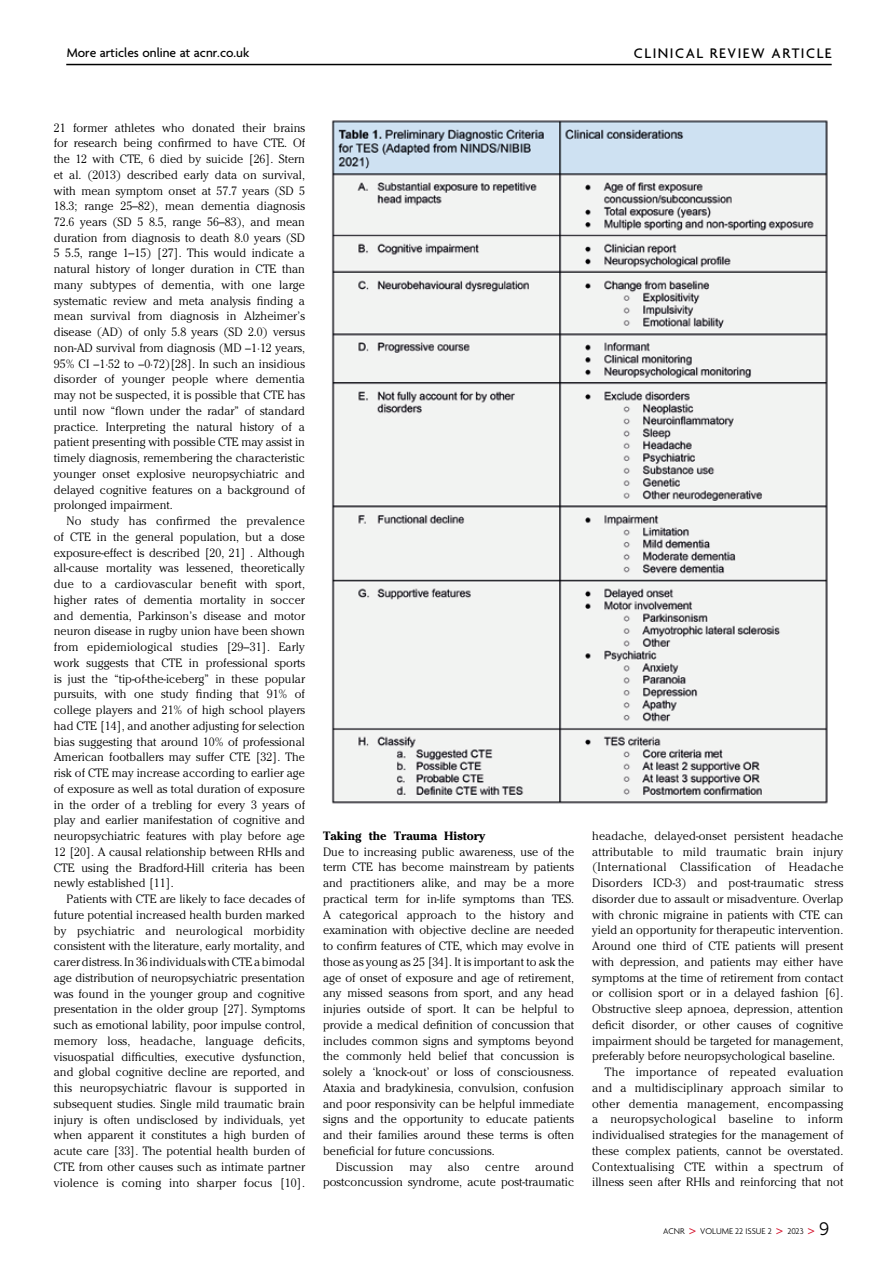
<style>
.page{position:relative;width:893px;height:1263px;background:#fff}
.page>*{position:absolute;margin:0;border:0;box-sizing:border-box;transform-origin:0 0}
.t1{font:500 15px "Agenda";letter-spacing:.1em;color:#000}
.t2{font:500 13.5px "Agenda";color:#000}
.t3{font:300 12px/15.8px "Cheltenham Std";color:#000;text-align:justify}
.t4{font:300 12px "Cheltenham Std";letter-spacing:.02em;color:#000}
.t5{font:300 12px "Cheltenham Std";letter-spacing:.025em;color:#000}
.t6{font:300 12px "Cheltenham Std";letter-spacing:.03em;color:#000}
.t7{font:300 9px "Agenda";color:#000}
.s1{font-family:"Museo 300";font-weight:400;font-size:13.5px;color:#d30a25}
.s2{font-family:"Museo 300";font-weight:400;font-size:18px}
</style>
<div class="page">
<hr style="left:66px;top:64px;width:766px;height:1px;background:#000">
<img style="left:331px;top:120px;width:497px;height:684px">
<p class="t2" style="left:67px;top:46px;width:184px">More articles online at acnr.co.uk</p>
<p class="t1" style="left:634px;top:45px;width:199px">CLINICAL REVIEW ARTICLE</p>
<p class="t3" style="left:54px;top:119px;width:253px">21 former athletes who donated their brains for research being confirmed to have CTE. Of the 12 with CTE, 6 died by suicide [26]. Stern et al. (2013) described early data on survival, with mean symptom onset at 57.7 years (SD 5<br>18.3; range 25–82), mean dementia diagnosis 72.6 years (SD 5 8.5, range 56–83), and mean duration from diagnosis to death 8.0 years (SD 5 5.5, range 1–15) [27]. This would indicate a natural history of longer duration in CTE than many subtypes of dementia, with one large systematic review and meta analysis finding a mean survival from diagnosis in Alzheimer’s disease (AD) of only 5.8 years (SD 2.0) versus non-AD survival from diagnosis (MD −1·12 years, 95% CI −1·52 to −0·72)[28]. In such an insidious disorder of younger people where dementia may not be suspected, it is possible that CTE has until now “flown under the radar” of standard practice. Interpreting the natural history of a patient presenting with possible CTE may assist in timely diagnosis, remembering the characteristic younger onset explosive neuropsychiatric and delayed cognitive features on a background of prolonged impairment.</p>
<p class="t3" style="left:54px;top:513px;width:253px;text-indent:13px">No study has confirmed the prevalence of CTE in the general population, but a dose exposure-effect is described [20, 21] . Although all-cause mortality was lessened, theoretically due to a cardiovascular benefit with sport, higher rates of dementia mortality in soccer and dementia, Parkinson’s disease and motor neuron disease in rugby union have been shown from epidemiological studies [29–31]. Early work suggests that CTE in professional sports is just the “tip-of-the-iceberg” in these popular pursuits, with one study finding that 91% of college players and 21% of high school players had CTE [14], and another adjusting for selection bias suggesting that around 10% of professional American footballers may suffer CTE [32]. The risk of CTE may increase according to earlier age of exposure as well as total duration of exposure in the order of a trebling for every 3 years of play and earlier manifestation of cognitive and neuropsychiatric features with play before age 12 [20]. A causal relationship between RHIs and CTE using the Bradford-Hill criteria has been newly established [11].</p>
<p class="t3" style="left:54px;top:891px;width:253px;text-indent:13px">Patients with CTE are likely to face decades of future potential increased health burden marked by psychiatric and neurological morbidity consistent with the literature, early mortality, and carer distress. In 36 individuals with CTE a bimodal age distribution of neuropsychiatric presentation was found in the younger group and cognitive presentation in the older group [27]. Symptoms such as emotional lability, poor impulse control, memory loss, headache, language deficits, visuospatial difficulties, executive dysfunction, and global cognitive decline are reported, and this neuropsychiatric flavour is supported in subsequent studies. Single mild traumatic brain injury is often undisclosed by individuals, yet when apparent it constitutes a high burden of acute care [33]. The potential health burden of CTE from other causes such as intimate partner violence is coming into sharper focus [10].</p>
<p class="t3" style="left:323px;top:844px;width:253px">Due to increasing public awareness, use of the</p>
<p class="t3" style="left:323px;top:859px;width:253px">term CTE has become mainstream by patients</p>
<p class="t3" style="left:323px;top:875px;width:253px">and practitioners alike, and may be a more</p>
<p class="t3" style="left:323px;top:891px;width:253px">practical term for in-life symptoms than TES.</p>
<p class="t3" style="left:323px;top:906px;width:252px">A categorical approach to the history and</p>
<p class="t3" style="left:323px;top:922px;width:253px">examination with objective decline are needed</p>
<p class="t3" style="left:323px;top:938px;width:253px">to confirm features of CTE, which may evolve in</p>
<p class="t3" style="left:323px;top:954px;width:253px">those as young as 25 [34]. It is important to ask the</p>
<p class="t3" style="left:323px;top:969px;width:253px">age of onset of exposure and age of retirement,</p>
<p class="t3" style="left:323px;top:985px;width:253px">any missed seasons from sport, and any head</p>
<p class="t3" style="left:323px;top:1001px;width:253px">injuries outside of sport. It can be helpful to</p>
<p class="t3" style="left:323px;top:1017px;width:253px">provide a medical definition of concussion that</p>
<p class="t3" style="left:323px;top:1032px;width:253px">includes common signs and symptoms beyond</p>
<p class="t3" style="left:323px;top:1048px;width:253px">the commonly held belief that concussion is</p>
<p class="t3" style="left:323px;top:1064px;width:253px">solely a ‘knock-out’ or loss of consciousness.</p>
<p class="t3" style="left:323px;top:1080px;width:253px">Ataxia and bradykinesia, convulsion, confusion</p>
<p class="t3" style="left:323px;top:1095px;width:253px">and poor responsivity can be helpful immediate</p>
<p class="t3" style="left:323px;top:1111px;width:253px">signs and the opportunity to educate patients</p>
<p class="t3" style="left:323px;top:1127px;width:253px">and their families around these terms is often</p>
<p class="t3" style="left:323px;top:1143px;width:173px">beneficial for future concussions.</p>
<p class="t6" style="left:336px;top:1159px;width:59px">Discussion</p>
<p class="t3" style="left:410px;top:1158px;width:24px">may</p>
<p class="t3" style="left:448px;top:1158px;width:23px">also</p>
<p class="t3" style="left:485px;top:1158px;width:36px">centre</p>
<p class="t3" style="left:323px;top:1158px;width:253px;text-align:right">around<br>postconcussion syndrome, acute post-traumatic</p>
<p class="t3" style="left:592px;top:828px;width:253px">headache, delayed-onset persistent headache</p>
<p class="t3" style="left:592px;top:843px;width:253px">attributable to mild traumatic brain injury</p>
<p class="t5" style="left:592px;top:860px;width:253px">(International Classification of Headache</p>
<p class="t3" style="left:592px;top:875px;width:253px">Disorders ICD-3) and post-traumatic stress</p>
<p class="t3" style="left:592px;top:891px;width:253px">disorder due to assault or misadventure. Overlap</p>
<p class="t3" style="left:592px;top:906px;width:253px">with chronic migraine in patients with CTE can</p>
<p class="t3" style="left:592px;top:922px;width:253px">yield an opportunity for therapeutic intervention.</p>
<p class="t3" style="left:592px;top:938px;width:253px">Around one third of CTE patients will present</p>
<p class="t3" style="left:592px;top:954px;width:253px">with depression, and patients may either have</p>
<p class="t3" style="left:592px;top:969px;width:253px">symptoms at the time of retirement from contact</p>
<p class="t3" style="left:592px;top:985px;width:253px">or collision sport or in a delayed fashion [6].</p>
<p class="t3" style="left:592px;top:1001px;width:253px">Obstructive sleep apnoea, depression, attention</p>
<p class="t3" style="left:592px;top:1017px;width:253px">deficit disorder, or other causes of cognitive</p>
<p class="t3" style="left:592px;top:1032px;width:253px">impairment should be targeted for management,</p>
<p class="t3" style="left:592px;top:1048px;width:244px">preferably before neuropsychological baseline.</p>
<p class="t4" style="left:605px;top:1065px;width:240px">The importance of repeated evaluation</p>
<p class="t3" style="left:592px;top:1080px;width:253px">and a multidisciplinary approach similar to</p>
<p class="t3" style="left:592px;top:1095px;width:253px">other dementia management, encompassing</p>
<p class="t4" style="left:592px;top:1112px;width:253px">a neuropsychological baseline to inform</p>
<p class="t3" style="left:592px;top:1127px;width:253px">individualised strategies for the management of</p>
<p class="t3" style="left:592px;top:1143px;width:253px">these complex patients, cannot be overstated.</p>
<p class="t3" style="left:592px;top:1158px;width:253px">Contextualising CTE within a spectrum of</p>
<p class="t3" style="left:592px;top:1174px;width:253px">illness seen after RHIs and reinforcing that not</p>
<p class="t7" style="left:663px;top:1226px;width:167px">ACNR <span class="s1">&gt;</span> VOLUME 22 ISSUE 2 <span class="s1">&gt;</span> 2023 <span class="s1">&gt;</span> <span class="s2">9</span></p>
</div>
